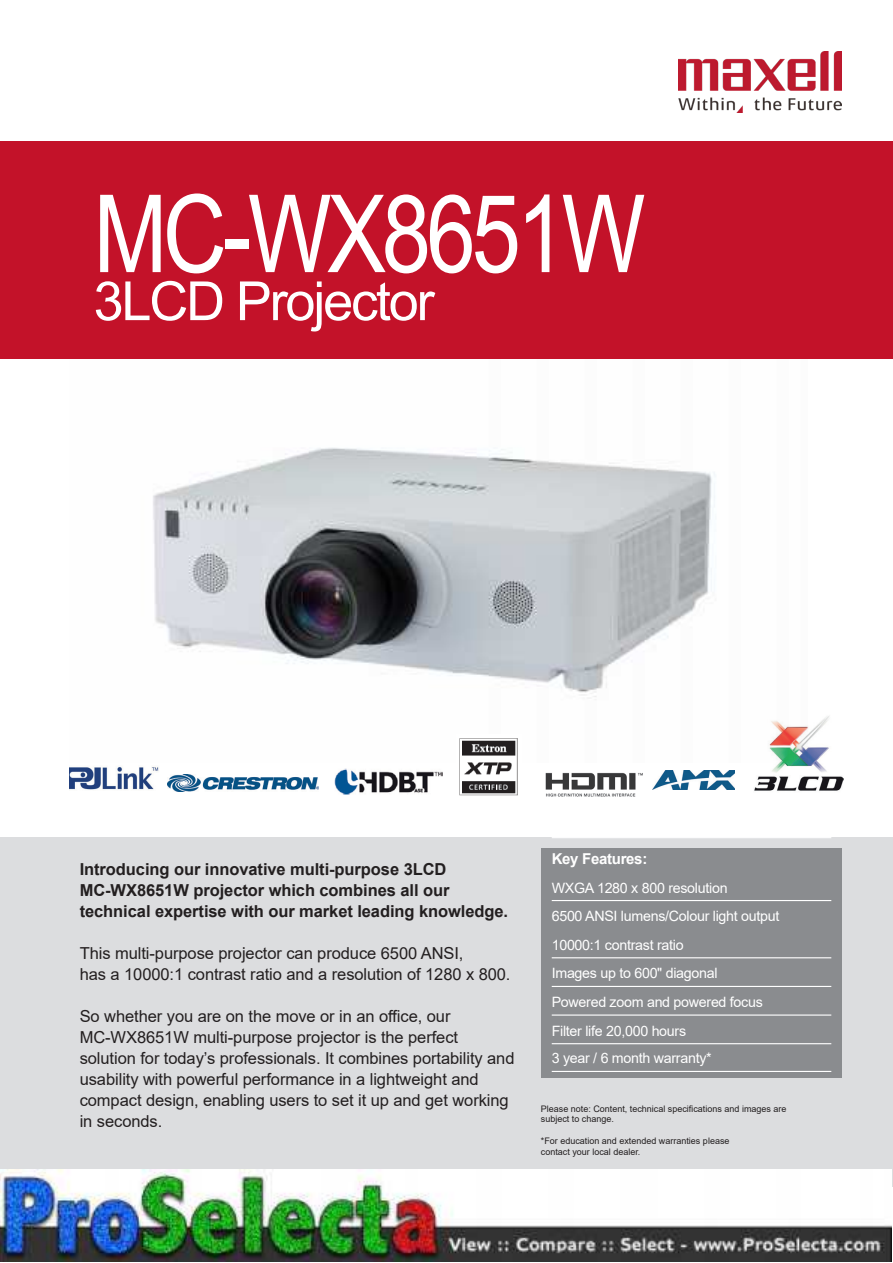
<style>
.page{position:relative;width:893px;height:1263px;background:#fff}
.page>*{position:absolute;margin:0;border:0;box-sizing:border-box;transform-origin:0 0}
.t1{font:108px "Arial Narrow";letter-spacing:-.04em;color:#fff}
.t2{font:54px "Arial";letter-spacing:-.04em;color:#fff}
.t3{font:16.5px/21px "Arial";letter-spacing:-.005em;color:#231f20}
.t4{font:700 16.5px/21px "Arial";letter-spacing:-.005em;color:#231f20}
.t5{font:700 15px "Arial";letter-spacing:-.02em;color:#fff}
.t6{font:14.25px/28.5px "Arial";letter-spacing:-.02em;color:#fff}
.t7{font:9px/10.8px "Arial";color:#231f20}
</style>
<div class="page">
<img style="left:679px;top:51px;width:163px;height:62px">
<div style="left:0;top:837px;width:893px;height:350px;background:#dcdddf"></div>
<div style="left:541px;top:849px;width:301px;height:229px;background:#8a8c8f"></div>
<hr style="left:552px;top:900px;width:279px;height:1px;background:#fff">
<hr style="left:552px;top:837px;width:279px;height:1px;background:#fff">
<hr style="left:552px;top:957px;width:279px;height:1px;background:#fff">
<hr style="left:552px;top:986px;width:279px;height:1px;background:#fff">
<hr style="left:552px;top:1014px;width:279px;height:2px;background:#fff">
<hr style="left:552px;top:1043px;width:279px;height:1px;background:#fff">
<hr style="left:552px;top:1071px;width:279px;height:1px;background:#fff">
<img style="left:70px;top:358px;width:737px;height:339px">
<img style="left:754px;top:716px;width:89px;height:75px">
<img style="left:652px;top:770px;width:83px;height:20px">
<img style="left:545px;top:772px;width:98px;height:25px">
<img style="left:168px;top:774px;width:150px;height:17px">
<img style="left:70px;top:766px;width:89px;height:24px">
<img style="left:334px;top:768px;width:109px;height:27px">
<img style="left:459px;top:738px;width:59px;height:58px">
<div style="left:0;top:141px;width:893px;height:217px;background:#c31229"></div>
<img style="left:0;top:1170px;width:891px;height:91px">
<h1 class="t1" style="left:94px;top:155px;width:553px">MC-WX8651W</h1>
<h2 class="t2" style="left:94px;top:264px;width:343px">3LCD Projector</h2>
<p class="t4" style="left:80px;top:859px;width:430px">Introducing our innovative multi-purpose 3LCD<br>MC-WX8651W projector which combines all our technical expertise with our market leading knowledge.</p>
<p class="t3" style="left:80px;top:942px;width:432px">This multi-purpose projector can produce 6500 ANSI,<br>has a 10000:1 contrast ratio and a resolution of 1280 x 800.</p>
<p class="t3" style="left:80px;top:1005px;width:436px">So whether you are on the move or in an office, our MC-WX8651W multi-purpose projector is the perfect solution for today’s professionals. It combines portability and usability with powerful performance in a lightweight and compact design, enabling users to set it up and get working in seconds.</p>
<p class="t5" style="left:552px;top:848px;width:97px">Key Features:</p>
<p class="t6" style="left:552px;top:873px;width:229px">WXGA 1280 x 800 resolution<br>6500 ANSI lumens/Colour light output<br>10000:1 contrast ratio<br>Images up to 600" diagonal<br>Powered zoom and powered focus<br>Filter life 20,000 hours<br>3 year / 6 month warranty*</p>
<p class="t7" style="left:541px;top:1103px;width:247px">Please note: Content, technical specifications and images are subject to change.</p>
<p class="t7" style="left:541px;top:1135px;width:190px">*For education and extended warranties please contact your local dealer.</p>
</div>
